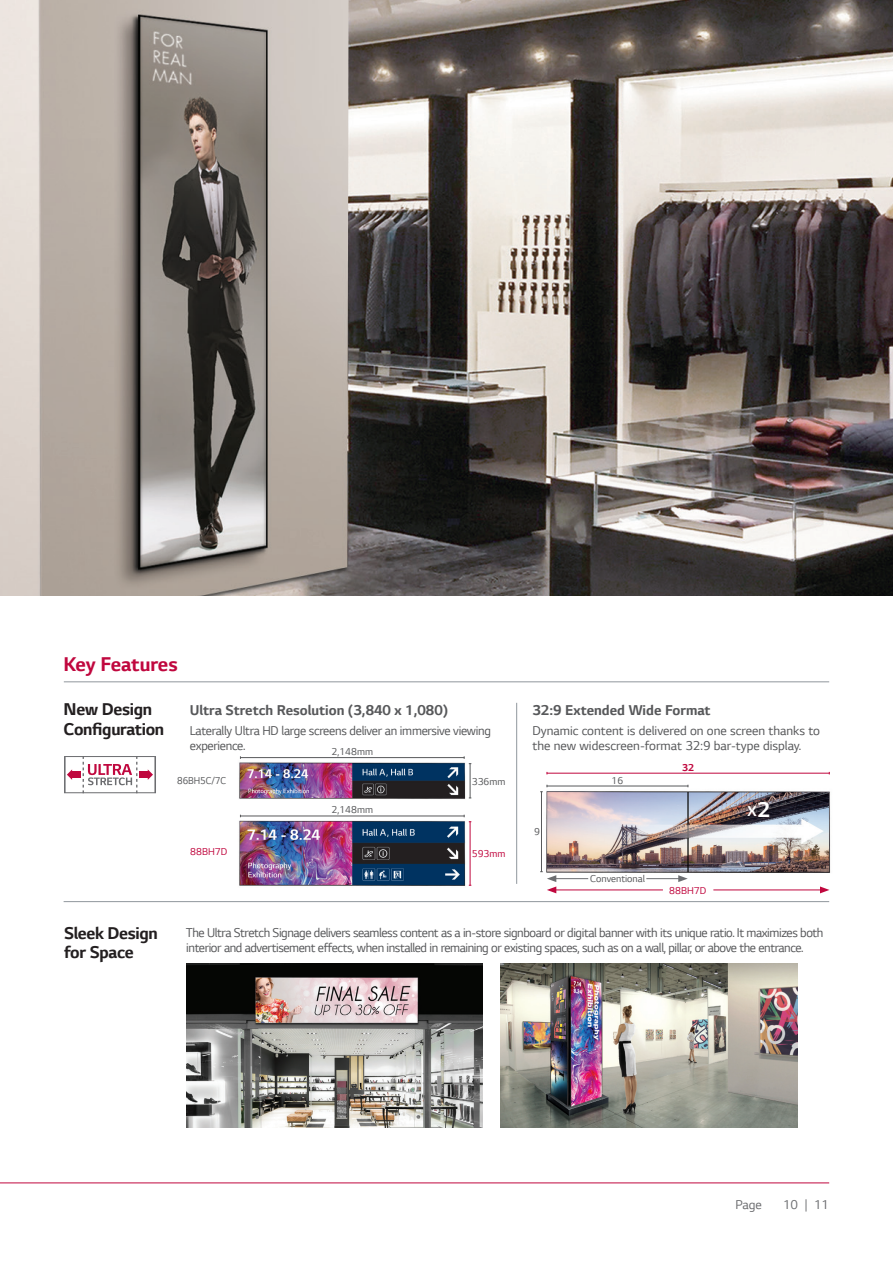
<style>
.page{position:relative;width:893px;height:1263px;background:#fff}
.page>*{position:absolute;margin:0;border:0;box-sizing:border-box;transform-origin:0 0}
.t1{font:700 21px "LG Smart";letter-spacing:-.01em;color:#c0073e}
.t2{font:700 18px "LG Smart";letter-spacing:-.015em;color:#231f20}
.t3{font:700 15px "LG Smart";color:#57585a}
.t4{font:700 15px "LG Smart";color:#fff}
.t5{font:13.5px/15px "LG Smart";letter-spacing:-.03em;color:#57585a}
.t6{font:13.5px/15px "LG Smart";color:#57585a}
.t7{font:13.5px "LG Smart";color:#6c6d70}
.정규{font:10.5px "LG Smart";color:#57585a}
.정규-2{font:10.5px "LG Smart";color:#c0073e}
.정규-3{font:10.5px "LG Smart";color:#57585a;scale:.95 1}
.t8{font:700 10.5px "LG Smart";color:#c0073e}
.s1{font-size:22.5px}
</style>
<div class="page">
<hr style="left:0;top:1183px;width:829px;height:1px;background:#c0073e">
<img style="left:0;top:0;width:893px;height:595px">
<hr style="left:64px;top:901px;width:765px;height:1px;background:#90979d">
<hr style="left:64px;top:681px;width:765px;height:1px;background:#90979d">
<hr style="left:516px;top:703px;width:1px;height:181px;background:#90979d">
<svg style="left:64px;top:756px;width:92px;height:37px"></svg>
<img style="left:239px;top:762px;width:227px;height:37px">
<hr style="left:240px;top:757px;width:224px;height:1px;background:#57585a">
<hr style="left:470px;top:763px;width:1px;height:35px;background:#57585a">
<img style="left:239px;top:820px;width:227px;height:66px">
<hr style="left:470px;top:821px;width:1px;height:64px;background:#c0073e">
<hr style="left:240px;top:816px;width:224px;height:1px;background:#57585a">
<img style="left:540px;top:785px;width:291px;height:94px">
<hr style="left:541px;top:791px;width:1px;height:81px;background:#57585a">
<hr style="left:547px;top:786px;width:141px;height:1px;background:#57585a">
<svg style="left:540px;top:785px;width:8px;height:7px"></svg>
<hr style="left:547px;top:773px;width:282px;height:1px;background:#c0073e">
<img style="left:501px;top:964px;width:296px;height:163px">
<img style="left:186px;top:964px;width:297px;height:163px">
<hr style="left:554px;top:878px;width:34px;height:1px;background:#6c6d70">
<hr style="left:554px;top:889px;width:109px;height:1px;background:#c0073e">
<svg style="left:540px;top:871px;width:16px;height:22px"></svg>
<hr style="left:713px;top:889px;width:109px;height:1px;background:#c0073e">
<svg style="left:820px;top:886px;width:9px;height:7px"></svg>
<hr style="left:646px;top:878px;width:35px;height:1px;background:#6c6d70">
<svg style="left:678px;top:875px;width:10px;height:7px"></svg>
<p class="t1" style="left:64px;top:650px;width:116px">Key Features</p>
<p class="t2" style="left:64px;top:697px;width:90px">New Design</p>
<p class="t2" style="left:64px;top:716px;width:102px">Configuration</p>
<p class="t3" style="left:190px;top:700px;width:260px">Ultra Stretch Resolution (3,840 x 1,080)</p>
<p class="t5" style="left:190px;top:722px;width:303px">Laterally Ultra HD large screens deliver an immersive viewing experience.</p>
<p class="정규" style="left:332px;top:744px;width:43px">2,148mm</p>
<p class="정규-3" style="left:177px;top:773px;width:53px">86BH5C/7C</p>
<p class="정규-2" style="left:190px;top:845px;width:39px">88BH7D</p>
<p class="정규" style="left:332px;top:803px;width:43px">2,148mm</p>
<p class="정규" style="left:472px;top:774px;width:35px">336mm</p>
<p class="정규-2" style="left:472px;top:847px;width:35px">593mm</p>
<p class="t3" style="left:532px;top:700px;width:180px">32:9 Extended Wide Format</p>
<p class="t6" style="left:532px;top:722px;width:289px">Dynamic content is delivered on one screen thanks to the new widescreen-format 32:9 bar-type display.</p>
<p class="정규" style="left:534px;top:825px;width:7px">9</p>
<p class="정규" style="left:612px;top:773px;width:13px">16</p>
<p class="t8" style="left:682px;top:760px;width:13px">32</p>
<p class="정규" style="left:590px;top:871px;width:56px">Conventional</p>
<p class="정규-2" style="left:669px;top:884px;width:39px">88BH7D</p>
<p class="t4" style="left:747px;top:801px;width:24px">X<span class="s1">2</span></p>
<p class="t2" style="left:64px;top:920px;width:95px">Sleek Design</p>
<p class="t2" style="left:64px;top:940px;width:71px">for Space</p>
<p class="t5" style="left:186px;top:925px;width:639px">The Ultra Stretch Signage delivers seamless content as a in-store signboard or digital banner with its unique ratio. It maximizes both interior and advertisement effects, when installed in remaining or existing spaces, such as on a wall, pillar, or above the entrance.</p>
<p class="t7" style="left:735px;top:1195px;width:28px">Page</p>
<p class="t7" style="left:783px;top:1195px;width:48px">10 | 11</p>
</div>
